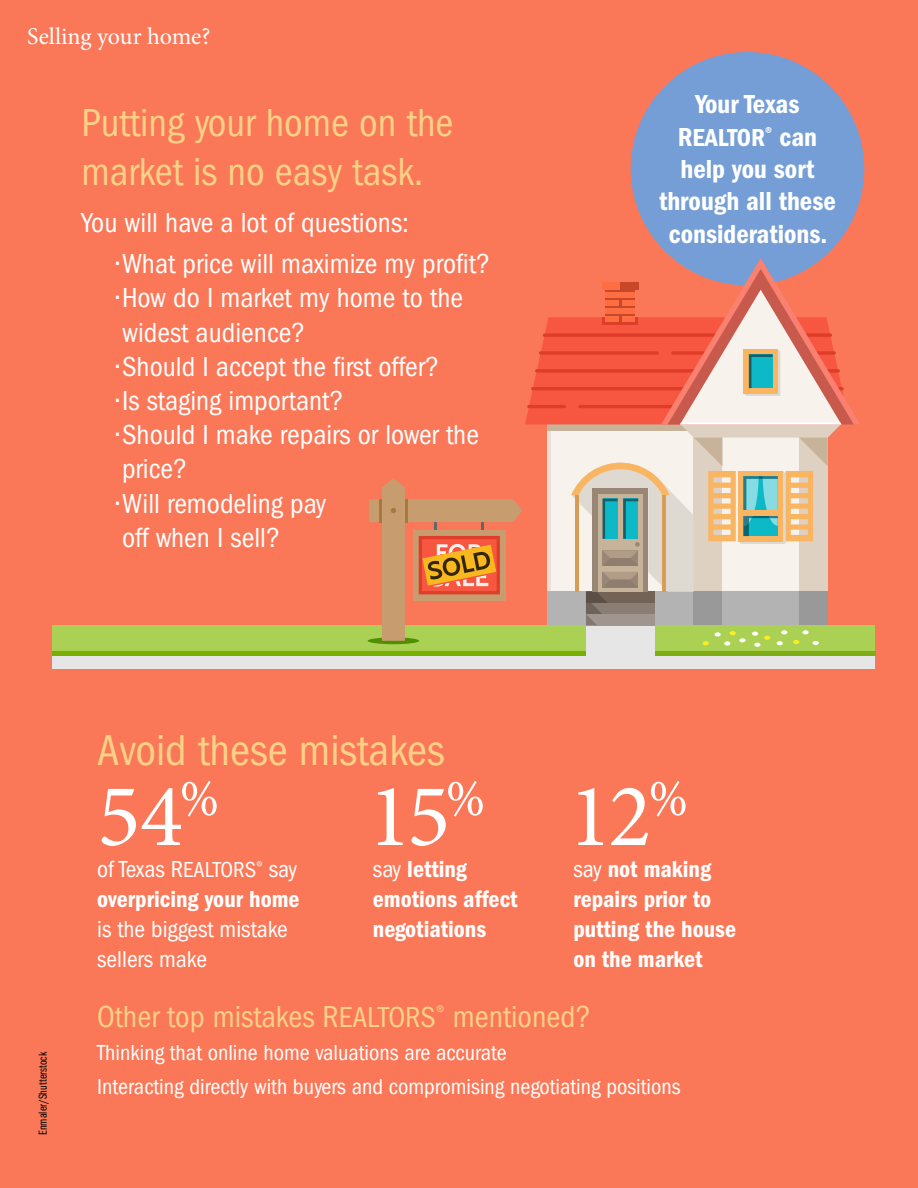
<style>
.page{position:relative;width:918px;height:1188px;background:#fa7858}
.page>*{position:absolute;margin:0;border:0;box-sizing:border-box;transform-origin:0 0}
.t1{font:90px "Minion Pro";color:#fff}
.t2{font:condensed 45px "ITC Franklin Gothic Std";color:#fad187}
.t3{font:condensed 40.5px/48.6px "ITC Franklin Gothic Std";color:#fad187}
.t4{font:condensed 31.5px "ITC Franklin Gothic Std";color:#fad187}
.t5{font:condensed 28.5px/34.2px "ITC Franklin Gothic Std";color:#fff}
.t6{font:27px/32.4px "ITC Franklin Gothic Std Dm Cd";color:#fff;text-align:center}
.t7{font:25.5px "ITC Franklin Gothic Std Dm Cd";color:#fff}
.t8{font:24px/30px "ITC Franklin Gothic Std Dm Cd";color:#fff}
.t9{font:condensed 24px/30px "ITC Franklin Gothic Std";color:#fff}
.t10{font:24px "Minion Pro";letter-spacing:-.005em;color:#fff}
.t11{font:condensed 22.5px/33.8px "ITC Franklin Gothic Std";color:#fff}
.t12{font:12px "ITC Franklin Gothic Std Bk Cp";color:#000}
.s1{font-size:27px}
.s2{font-size:22.5px}
.s3{font-family:"ITC Franklin Gothic Std";font-stretch:condensed}
.s4{font-size:30px}
</style>
<div class="page">
<div style="left:631px;top:52px;width:233px;height:234px;background:#759ed6;border-radius:50%"></div>
<div style="left:52px;top:654px;width:823px;height:15px;background:#e6e6e6"></div>
<div style="left:52px;top:625px;width:823px;height:26px;background:#abd154"></div>
<div style="left:586px;top:625px;width:69px;height:37px;background:#e6e6e6"></div>
<div style="left:52px;top:651px;width:534px;height:5px;background:#78b000"></div>
<div style="left:655px;top:651px;width:220px;height:5px;background:#7dad12"></div>
<div style="left:368px;top:637px;width:51px;height:7px;background:#569407;border-radius:50%"></div>
<svg style="left:369px;top:258px;width:491px;height:389px"></svg>
<hr style="left:379px;top:499px;width:3px;height:23px;background:#a8783d">
<hr style="left:405px;top:499px;width:3px;height:23px;background:#a8783d">
<p class="t10" style="left:27px;top:21px;width:185px">Selling your home?</p>
<h3 class="t3" style="left:82px;top:99px;width:374px">Putting your home on the market is no easy task.</h3>
<p class="t5" style="left:82px;top:206px;width:329px">You will have a lot of questions:</p>
<p class="t5" style="left:116px;top:247px;width:376px">•What price will maximize my profit?</p>
<p class="t5" style="left:116px;top:281px;width:349px">•How do I market my home to the widest audience?</p>
<p class="t5" style="left:116px;top:350px;width:325px">•Should I accept the first offer?</p>
<p class="t5" style="left:116px;top:384px;width:229px">• Is staging important?</p>
<p class="t5" style="left:116px;top:418px;width:365px">•Should I make repairs or lower the price?</p>
<p class="t5" style="left:116px;top:486px;width:212px">•Will remodeling pay off when I sell?</p>
<p class="t6" style="left:696px;top:88px;width:105px">Your Texas</p>
<p class="t7" style="left:678px;top:123px;width:141px"><span class="s1">R</span>EALTOR<sup>®</sup> <span class="s1">can</span></p>
<p class="t6" style="left:659px;top:153px;width:178px">help you sort through all these considerations.</p>
<h2 class="t2" style="left:97px;top:725px;width:349px">Avoid these mistakes</h2>
<h1 class="t1" style="left:368px;top:756px;width:119px">15<sup>%</sup></h1>
<h1 class="t1" style="left:97px;top:756px;width:123px">54<sup>%</sup></h1>
<p class="t9" style="left:97px;top:854px;width:202px">of Texas R<span class="s2">EALTORS</span><sup>®</sup> say</p>
<p class="t8" style="left:97px;top:884px;width:204px">overpricing your home</p>
<p class="t9" style="left:97px;top:914px;width:192px">is the biggest mistake sellers make</p>
<p class="t8" style="left:373px;top:854px;width:146px"><span class="s3">say</span> letting emotions affect negotiations</p>
<h1 class="t1" style="left:568px;top:756px;width:121px">12<sup>%</sup></h1>
<p class="t8" style="left:573px;top:854px;width:164px"><span class="s3">say</span> not making repairs prior to putting the house on the market</p>
<p class="t12" style="left:36px;top:1135px;width:84px;rotate:-90deg">Enmaler/Shutterstock</p>
<p class="t4" style="left:97px;top:998px;width:495px">Other top mistakes R<span class="s4">EALTORS</span><sup>®</sup> mentioned?</p>
<p class="t11" style="left:97px;top:1036px;width:585px">Thinking that online home valuations are accurate<br>Interacting directly with buyers and compromising negotiating positions</p>
</div>
